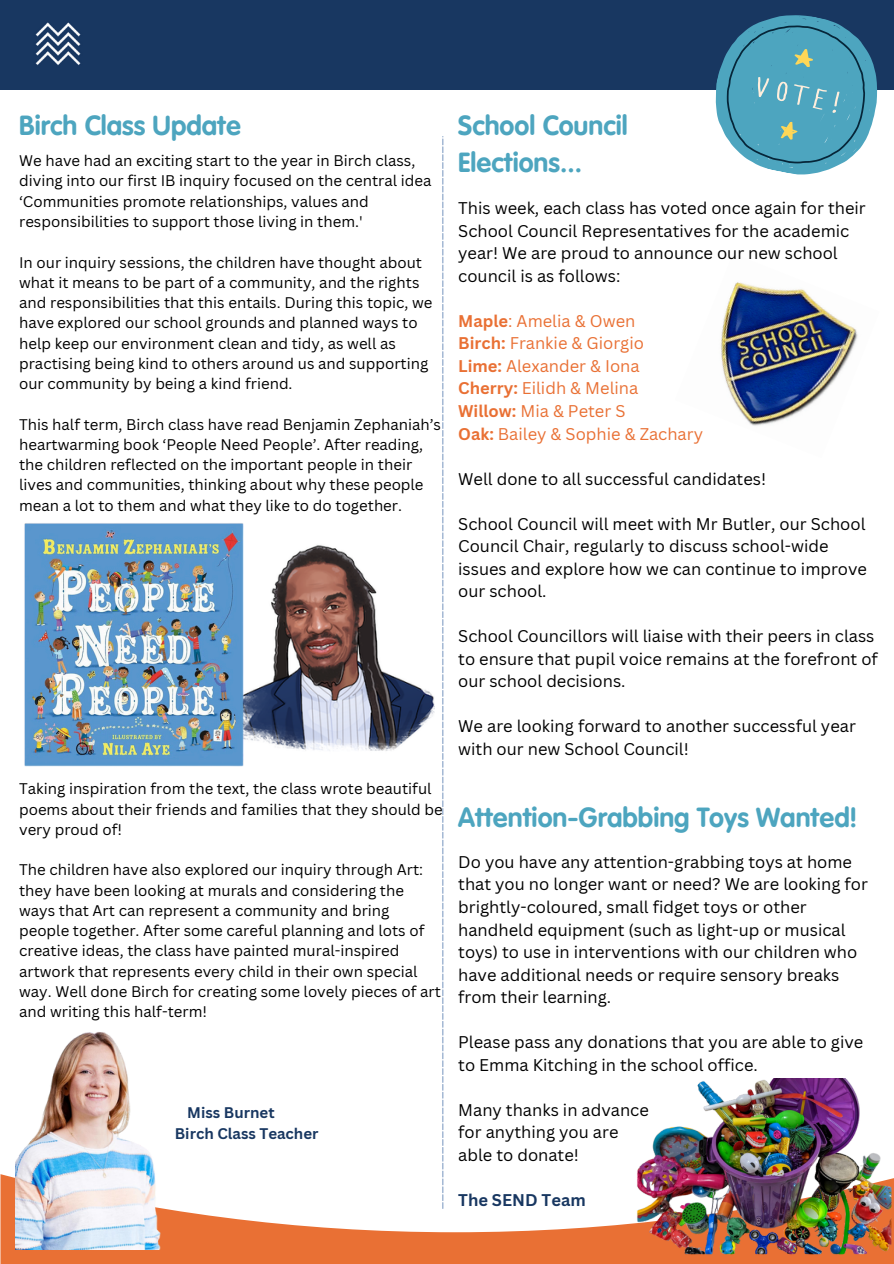
<style>
.page{position:relative;width:894px;height:1264px;background:#fff}
.page>*{position:absolute;margin:0;border:0;box-sizing:border-box;transform-origin:0 0}
.t1{font:700 27px/37.2px "VAG Rounded Next";color:#4da5bf}
.t2{font:16.5px/22.5px "Canva Sans";color:#000}
.t3{font:16.5px "Canva Sans";color:#e97034}
.t4{font:700 16.5px "Canva Sans";color:#183761}
.t5{font:15px/20.2px "Canva Sans";color:#000}
.t6{font:700 15px/20.2px "Canva Sans";color:#183761}
.s1{font-weight:700}
</style>
<div class="page">
<div style="left:0;top:0;width:893px;height:89px;background:#183761"></div>
<svg style="left:0;top:1174px;width:893px;height:89px"></svg>
<img style="left:35px;top:22px;width:46px;height:43px">
<svg style="left:442px;top:136px;width:1px;height:1072px"></svg>
<img style="left:15px;top:1032px;width:149px;height:217px">
<svg style="left:701px;top:15px;width:190px;height:160px"></svg>
<img style="left:720px;top:282px;width:138px;height:144px">
<img style="left:631px;top:1078px;width:260px;height:179px">
<img style="left:292px;top:545px;width:142px;height:206px">
<img style="left:24px;top:523px;width:268px;height:244px">
<p class="t1" style="left:19px;top:107px;width:223px">Birch Class Update</p>
<p class="t1" style="left:458px;top:107px;width:171px">School Council<br>Elections...</p>
<p class="t2" style="left:458px;top:197px;width:409px">This week, each class has voted once again for their School Council Representatives for the academic year! We are proud to announce our new school council is as follows:</p>
<p class="t3" style="left:458px;top:309px;width:178px"><span class="s1">Maple</span>: Amelia &amp; Owen</p>
<p class="t3" style="left:458px;top:332px;width:187px"><span class="s1">Birch:</span> Frankie &amp; Giorgio</p>
<p class="t3" style="left:458px;top:354px;width:183px"><span class="s1">Lime:</span> Alexander &amp; Iona</p>
<p class="t3" style="left:458px;top:377px;width:181px"><span class="s1">Cherry:</span> Eilidh &amp; Melina</p>
<p class="t3" style="left:458px;top:399px;width:169px"><span class="s1">Willow:</span> Mia &amp; Peter S</p>
<p class="t3" style="left:458px;top:422px;width:246px"><span class="s1">Oak:</span> Bailey &amp; Sophie &amp; Zachary</p>
<p class="t2" style="left:458px;top:467px;width:309px">Well done to all successful candidates!</p>
<p class="t2" style="left:458px;top:512px;width:410px">School Council will meet with Mr Butler, our School Council Chair, regularly to discuss school-wide issues and explore how we can continue to improve our school.</p>
<p class="t2" style="left:458px;top:624px;width:421px">School Councillors will liaise with their peers in class to ensure that pupil voice remains at the forefront of our school decisions.</p>
<h1 class="t2" style="left:458px;top:714px;width:399px">We are looking forward to another successful year with our new School Council!</h1>
<p class="t5" style="left:19px;top:150px;width:414px">We have had an exciting start to the year in Birch class, diving into our first IB inquiry focused on the central idea ‘Communities promote relationships, values and responsibilities to support those living in them.'</p>
<p class="t5" style="left:19px;top:251px;width:415px">In our inquiry sessions, the children have thought about what it means to be part of a community, and the rights and responsibilities that this entails. During this topic, we have explored our school grounds and planned ways to help keep our environment clean and tidy, as well as practising being kind to others around us and supporting our community by being a kind friend.</p>
<h1 class="t5" style="left:19px;top:413px;width:423px">This half term, Birch class have read Benjamin Zephaniah’s heartwarming book ‘People Need People’. After reading, the children reflected on the important people in their lives and communities, thinking about why these people mean a lot to them and what they like to do together.</h1>
<p class="t5" style="left:19px;top:778px;width:425px">Taking inspiration from the text, the class wrote beautiful poems about their friends and families that they should be very proud of!</p>
<p class="t5" style="left:19px;top:859px;width:423px">The children have also explored our inquiry through Art: they have been looking at murals and considering the ways that Art can represent a community and bring people together. After some careful planning and lots of creative ideas, the class have painted mural-inspired artwork that represents every child in their own special way. Well done Birch for creating some lovely pieces of art and writing this half-term!</p>
<p class="t6" style="left:175px;top:1102px;width:145px;text-indent:12px">Miss Burnet<br>Birch Class Teacher</p>
<p class="t1" style="left:458px;top:798px;width:400px">Attention-Grabbing Toys Wanted!</p>
<p class="t2" style="left:458px;top:850px;width:411px">Do you have any attention-grabbing toys at home that you no longer want or need? We are looking for brightly-coloured, small fidget toys or other handheld equipment (such as light-up or musical toys) to use in interventions with our children who have additional needs or require sensory breaks from their learning.</p>
<p class="t2" style="left:458px;top:1030px;width:406px">Please pass any donations that you are able to give to Emma Kitching in the school office.</p>
<p class="t2" style="left:458px;top:1097px;width:192px">Many thanks in advance</p>
<p class="t2" style="left:458px;top:1120px;width:162px">for anything you are</p>
<h2 class="t2" style="left:458px;top:1142px;width:122px">able to donate!</h2>
<p class="t4" style="left:458px;top:1187px;width:129px">The SEND Team</p>
</div>
